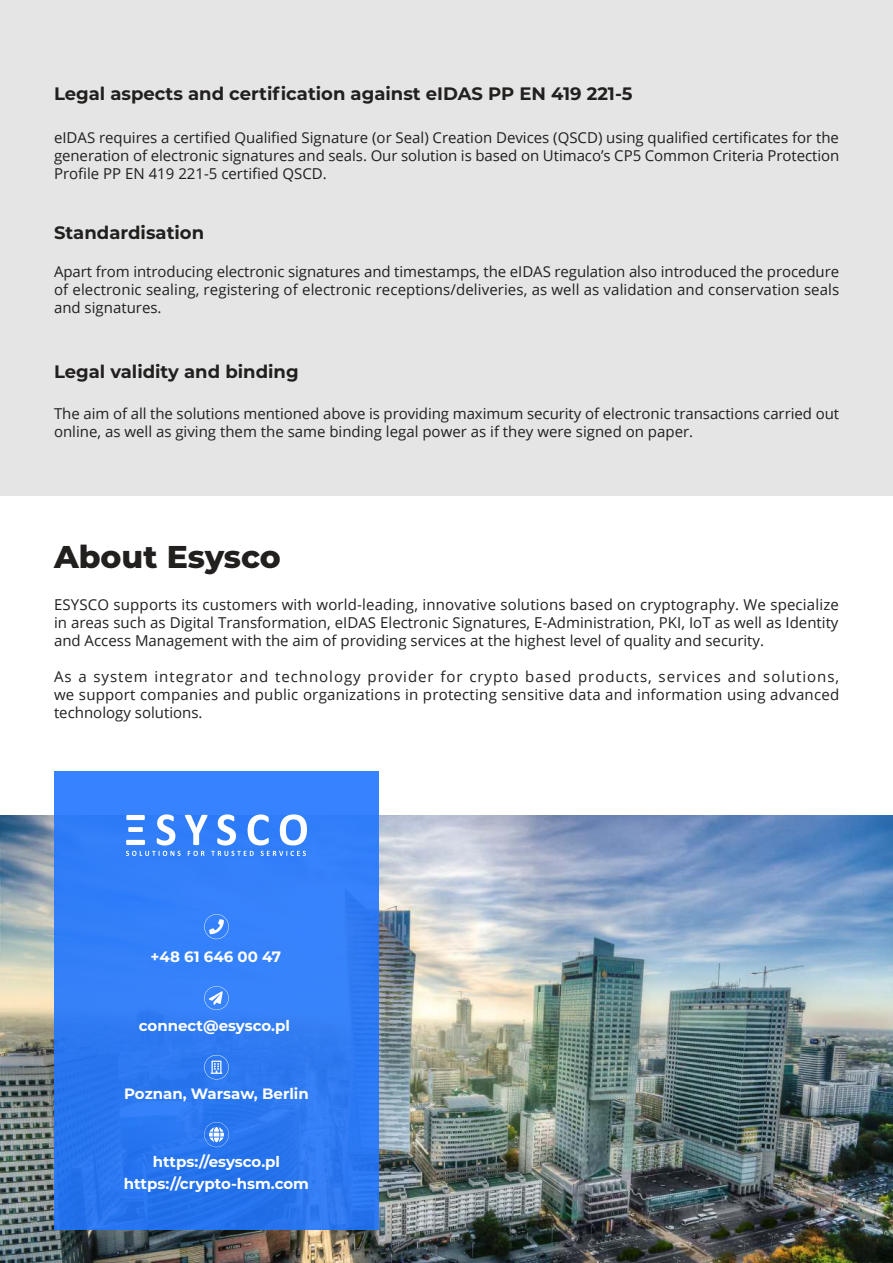
<style>
.page{position:relative;width:893px;height:1263px;background:#fff}
.page>*{position:absolute;margin:0;border:0;box-sizing:border-box;transform-origin:0 0}
.t1{font:800 31.5px "Montserrat";color:#221f1f}
.t2{font:700 18px "Montserrat";color:#221f1f}
.t3{font:15px/18px "Open Sans";color:#221f1f;text-align:justify}
.t4{font:700 15px/21.6px "Montserrat";color:#fff;text-align:center}
</style>
<div class="page">
<img style="left:0;top:816px;width:893px;height:447px">
<div style="left:54px;top:771px;width:325px;height:459px;background:linear-gradient(to bottom,#3884ff,#2874ed)"></div>
<svg style="left:126px;top:815px;width:19px;height:30px"></svg>
<svg style="left:157px;top:814px;width:18px;height:31px"></svg>
<svg style="left:185px;top:815px;width:23px;height:30px"></svg>
<svg style="left:217px;top:814px;width:19px;height:31px"></svg>
<svg style="left:248px;top:814px;width:21px;height:31px"></svg>
<svg style="left:280px;top:814px;width:27px;height:31px"></svg>
<svg style="left:126px;top:851px;width:55px;height:5px"></svg>
<svg style="left:188px;top:851px;width:17px;height:5px"></svg>
<svg style="left:211px;top:851px;width:43px;height:5px"></svg>
<svg style="left:261px;top:851px;width:45px;height:5px"></svg>
<svg style="left:204px;top:1122px;width:25px;height:25px"></svg>
<svg style="left:204px;top:914px;width:25px;height:25px"></svg>
<svg style="left:204px;top:986px;width:25px;height:24px"></svg>
<svg style="left:204px;top:1055px;width:25px;height:24px"></svg>
<div style="left:0;top:0;width:893px;height:495px;background:#e4e5e4"></div>
<p class="t2" style="left:54px;top:85px;width:580px">Legal aspects and certification against eIDAS PP EN 419 221-5</p>
<p class="t3" style="left:54px;top:128px;width:787px">eIDAS requires a certified Qualified Signature (or Seal) Creation Devices (QSCD) using qualified certificates for the generation of electronic signatures and seals. Our solution is based on Utimaco’s CP5 Common Criteria Protection Profile PP EN 419 221-5 certified QSCD.</p>
<p class="t2" style="left:54px;top:224px;width:152px">Standardisation</p>
<p class="t3" style="left:54px;top:262px;width:787px">Apart from introducing electronic signatures and timestamps, the eIDAS regulation also introduced the procedure of electronic sealing, registering of electronic receptions/deliveries, as well as validation and conservation seals and signatures.</p>
<p class="t2" style="left:54px;top:363px;width:246px">Legal validity and binding</p>
<p class="t3" style="left:54px;top:404px;width:787px">The aim of all the solutions mentioned above is providing maximum security of electronic transactions carried out online, as well as giving them the same binding legal power as if they were signed on paper.</p>
<h1 class="t1" style="left:54px;top:542px;width:228px">About Esysco</h1>
<p class="t3" style="left:54px;top:595px;width:786px">ESYSCO supports its customers with world-leading, innovative solutions based on cryptography. We specialize in areas such as Digital Transformation, eIDAS Electronic Signatures, E-Administration, PKI, IoT as well as Identity and Access Management with the aim of providing services at the highest level of quality and security.</p>
<p class="t3" style="left:54px;top:667px;width:787px">As a system integrator and technology provider for crypto based products, services and solutions, we support companies and public organizations in protecting sensitive data and information using advanced technology solutions.</p>
<p class="t4" style="left:150px;top:946px;width:132px">+48 61 646 00 47</p>
<p class="t4" style="left:139px;top:1015px;width:153px">connect@esysco.pl</p>
<p class="t4" style="left:124px;top:1084px;width:186px">Poznan, Warsaw, Berlin</p>
<p class="t4" style="left:124px;top:1151px;width:187px">https://esysco.pl https://crypto-hsm.com</p>
</div>
